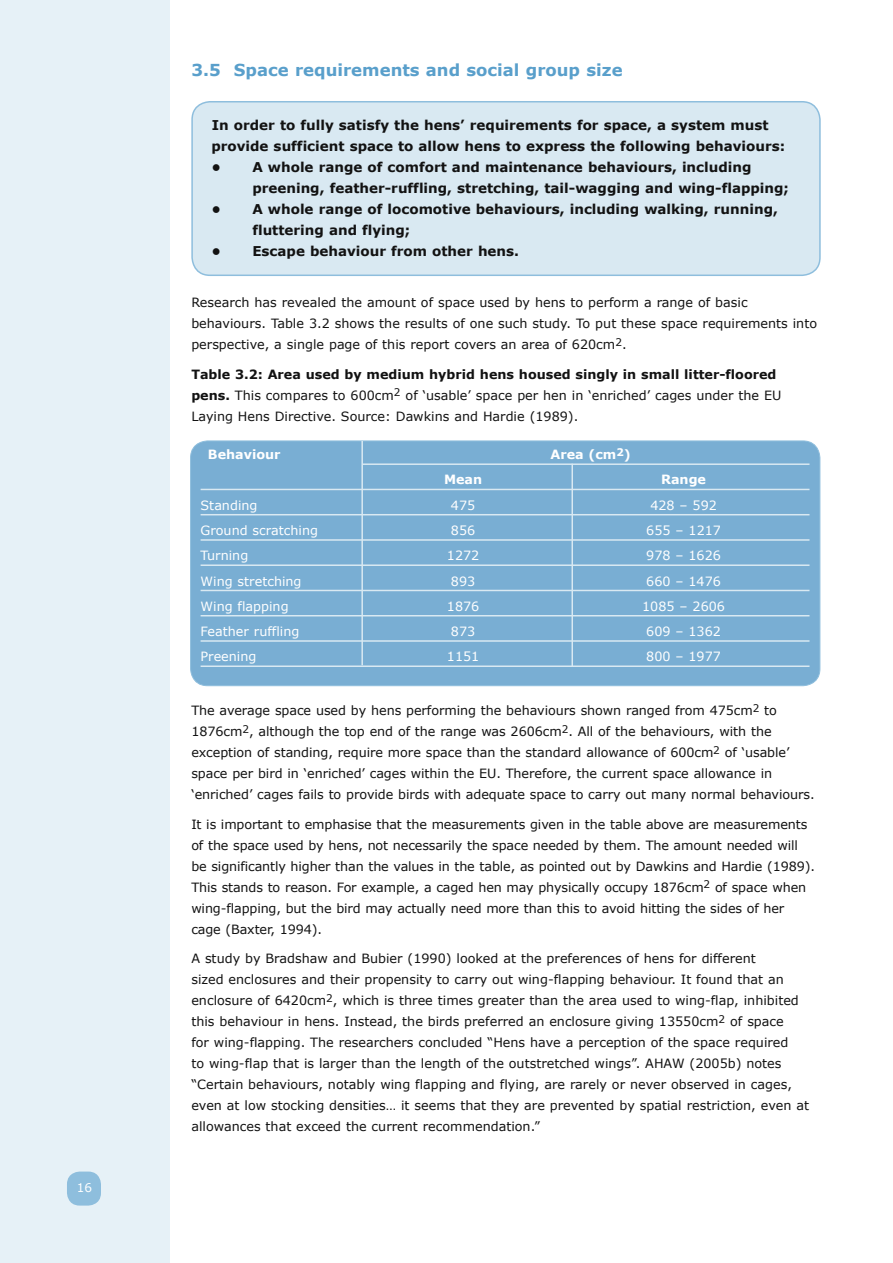
<style>
.page{position:relative;width:893px;height:1263px;background:#fff}
.page>*{position:absolute;margin:0;border:0;box-sizing:border-box;transform-origin:0 0}
.t1{font:700 16.5px "Verdana";color:#599fcb}
.t2{font:700 13.5px/21px "Verdana";color:#121212}
.t3{font:12.75px/21px "Verdana";color:#121212}
.t4{font:12.75px "Verdana";color:#fff}
.t5{font:700 12.75px "Verdana";color:#fff}
.t6{font:12px "Verdana";color:#fff}
.s1{font-weight:700}
</style>
<div class="page">
<div style="left:0;top:0;width:169px;height:1263px;background:#e6f1f7"></div>
<div style="left:67px;top:1171px;width:34px;height:34px;background:#8ebedd;border-radius:13px"></div>
<div style="left:192px;top:102px;width:628px;height:173px;background:#d9e9f2;border-radius:18px"></div>
<div style="left:191px;top:101px;width:630px;height:175px;border:2px solid #8ebedd;border-radius:18px"></div>
<div style="left:191px;top:441px;width:629px;height:245px;background:#79aed3;border-radius:17px"></div>
<hr style="left:362px;top:463px;width:447px;height:2px;background:#d9e9f2">
<hr style="left:201px;top:489px;width:608px;height:1px;background:#d9e9f2">
<hr style="left:201px;top:514px;width:608px;height:1px;background:#d9e9f2">
<hr style="left:201px;top:539px;width:608px;height:2px;background:#d9e9f2">
<hr style="left:201px;top:564px;width:608px;height:2px;background:#d9e9f2">
<hr style="left:201px;top:590px;width:608px;height:1px;background:#d9e9f2">
<hr style="left:201px;top:615px;width:608px;height:1px;background:#d9e9f2">
<hr style="left:201px;top:640px;width:608px;height:2px;background:#d9e9f2">
<hr style="left:201px;top:665px;width:608px;height:2px;background:#d9e9f2">
<div style="left:191px;top:441px;width:629px;height:245px;border:1px solid #8ebedd;border-radius:17px"></div>
<hr style="left:361px;top:441px;width:2px;height:224px;background:#d9e9f2">
<hr style="left:571px;top:464px;width:2px;height:202px;background:#d9e9f2">
<p class="t6" style="left:77px;top:1180px;width:17px">16</p>
<p class="t1" style="left:191px;top:60px;width:433px">3.5 Space requirements and social group size</p>
<p class="t2" style="left:211px;top:114px;width:575px">In order to fully satisfy the hens’ requirements for space, a system must provide sufficient space to allow hens to express the following behaviours:</p>
<p class="t2" style="left:252px;top:156px;width:538px;text-indent:-41px">• A whole range of comfort and maintenance behaviours, including preening, feather-ruffling, stretching, tail-wagging and wing-flapping;</p>
<p class="t2" style="left:252px;top:198px;width:527px;text-indent:-41px">• A whole range of locomotive behaviours, including walking, running, fluttering and flying;</p>
<p class="t2" style="left:211px;top:240px;width:309px">• Escape behaviour from other hens.</p>
<p class="t3" style="left:191px;top:292px;width:627px">Research has revealed the amount of space used by hens to perform a range of basic behaviours. Table 3.2 shows the results of one such study. To put these space requirements into perspective, a single page of this report covers an area of 620cm<sup>2</sup>.</p>
<p class="t3" style="left:191px;top:363px;width:592px"><span class="s1">Table 3.2: Area used by medium hybrid hens housed singly in small litter-floored pens.</span> This compares to 600cm<sup>2</sup> of ‘usable’ space per hen in ‘enriched’ cages under the EU<br>Laying Hens Directive. Source: Dawkins and Hardie (1989).</p>
<p class="t5" style="left:208px;top:446px;width:74px">Behaviour</p>
<p class="t5" style="left:550px;top:446px;width:82px">Area (cm<sup>2</sup>)</p>
<p class="t5" style="left:444px;top:472px;width:40px">Mean</p>
<p class="t5" style="left:661px;top:472px;width:46px">Range</p>
<p class="t4" style="left:201px;top:497px;width:58px">Standing</p>
<p class="t4" style="left:451px;top:497px;width:26px">475</p>
<p class="t4" style="left:650px;top:497px;width:66px">428 – 592</p>
<p class="t4" style="left:201px;top:522px;width:119px">Ground scratching</p>
<p class="t4" style="left:451px;top:522px;width:26px">856</p>
<p class="t4" style="left:646px;top:522px;width:51px">655 – 121</p>
<p class="t4" style="left:713px;top:522px;width:10px">7</p>
<p class="t4" style="left:201px;top:547px;width:49px">Turning</p>
<p class="t4" style="left:447px;top:547px;width:28px">1272</p>
<p class="t4" style="left:646px;top:547px;width:76px">978 – 1 626</p>
<p class="t4" style="left:201px;top:573px;width:103px">Wing stretching</p>
<p class="t4" style="left:451px;top:573px;width:26px">893</p>
<p class="t4" style="left:646px;top:573px;width:76px">660 – 1476</p>
<p class="t4" style="left:201px;top:598px;width:90px">Wing flapping</p>
<p class="t4" style="left:447px;top:598px;width:34px">1 876</p>
<p class="t4" style="left:591px;top:598px;width:21px">1</p>
<p class="t4" style="left:650px;top:598px;width:76px">085 – 2606</p>
<p class="t4" style="left:201px;top:623px;width:100px">Feather ruffling</p>
<p class="t4" style="left:451px;top:623px;width:26px">873</p>
<p class="t4" style="left:646px;top:623px;width:74px">609 – 1 362</p>
<p class="t4" style="left:201px;top:648px;width:57px">Preening</p>
<p class="t4" style="left:447px;top:648px;width:28px">1151</p>
<p class="t4" style="left:646px;top:648px;width:76px">800 – 1977</p>
<p class="t3" style="left:191px;top:699px;width:625px">The average space used by hens performing the behaviours shown ranged from 475cm<sup>2</sup> to<br>1 876cm<sup>2</sup>, although the top end of the range was 2606cm<sup>2</sup>. All of the behaviours, with the exception of standing, require more space than the standard allowance of 600cm<sup>2</sup> of ‘usable’ space per bird in ‘enriched’ cages within the EU. Therefore, the current space allowance in ‘enriched’ cages fails to provide birds with adequate space to carry out many normal behaviours.</p>
<p class="t3" style="left:191px;top:813px;width:625px">It is important to emphasise that the measurements given in the table above are measurements of the space used by hens, not necessarily the space needed by them. The amount needed will be significantly higher than the values in the table, as pointed out by Dawkins and Hardie (1989).<br>This stands to reason. For example, a caged hen may physically occupy 1 876cm<sup>2</sup> of space when wing-flapping, but the bird may actually need more than this to avoid hitting the sides of her cage (Baxter, 1 994).</p>
<p class="t3" style="left:191px;top:947px;width:619px">A study by Bradshaw and Bubier (1990) looked at the preferences of hens for different<br>sized enclosures and their propensity to carry out wing-flapping behaviour. It found that an enclosure of 6420cm<sup>2</sup>, which is three times greater than the area used to wing-flap, inhibited this behaviour in hens. Instead, the birds preferred an enclosure giving 1 3550cm<sup>2</sup> of space<br>for wing-flapping. The researchers concluded “Hens have a perception of the space required<br>to wing-flap that is larger than the length of the outstretched wings”. AHAW (2005b) notes “Certain behaviours, notably wing flapping and flying, are rarely or never observed in cages, even at low stocking densities… it seems that they are prevented by spatial restriction, even at allowances that exceed the current recommendation.”</p>
</div>
